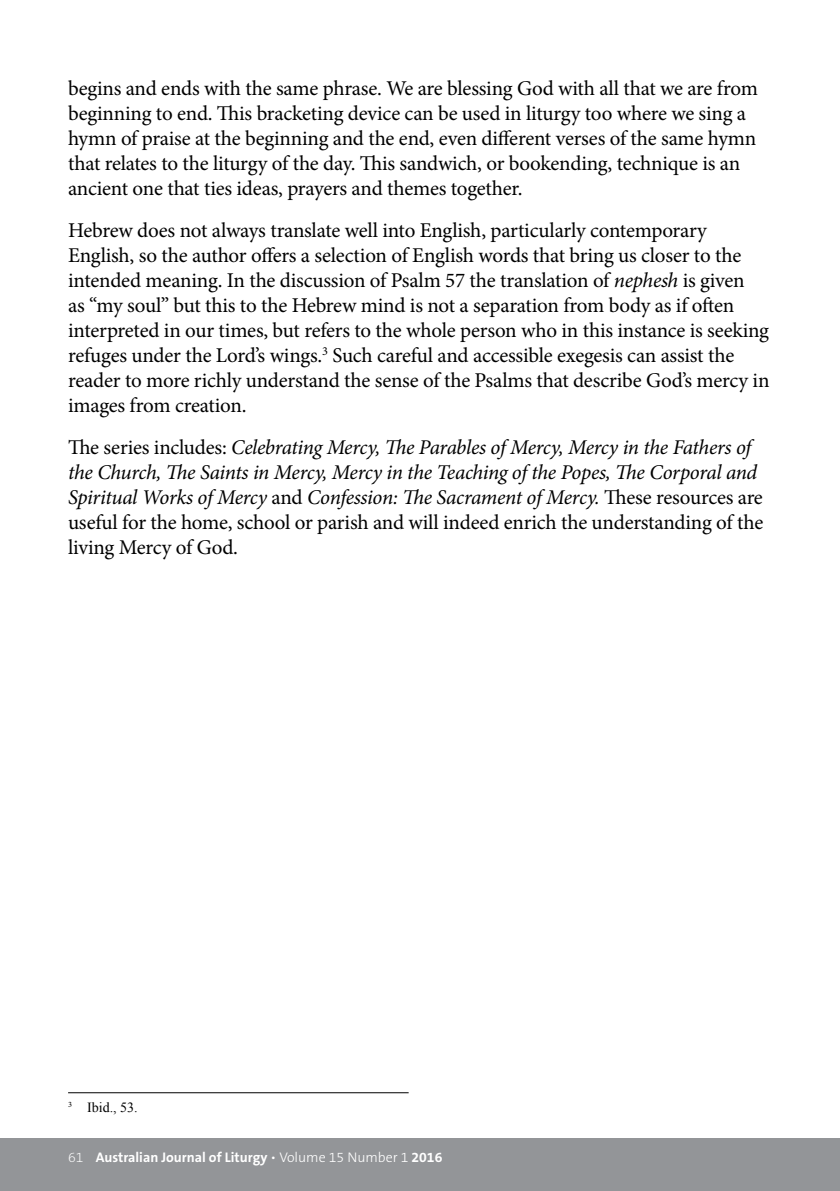
<style>
.page{position:relative;width:840px;height:1191px;background:#fff}
.page>*{position:absolute;margin:0;border:0;box-sizing:border-box;transform-origin:0 0}
.t1{font:21px/25px "Minion Pro";letter-spacing:-.01em;color:#000}
.t2{font:italic 21px/25px "Minion Pro";letter-spacing:-.02em;color:#000}
.t3{font:700 14px "The Sans B7";color:#fff}
.t4{font:14px "Times New Roman";color:#000}
.s1{font-style:italic}
.s2{font-style:normal}
.s3{font-family:"The Sans B2";font-weight:200}
.s4{font-family:"The Sans B3";font-weight:300}
</style>
<div class="page">
<div style="left:0;top:1138px;width:839px;height:53px;background:#939598"></div>
<hr style="left:68px;top:1092px;width:340px;height:1px;background:#000">
<p class="t1" style="left:68px;top:76px;width:691px">begins and ends with the same phrase. We are blessing God with all that we are from beginning to end. This bracketing device can be used in liturgy too where we sing a hymn of praise at the beginning and the end, even different verses of the same hymn that relates to the liturgy of the day. This sandwich, or bookending, technique is an ancient one that ties ideas, prayers and themes together.</p>
<p class="t1" style="left:68px;top:217px;width:702px">Hebrew does not always translate well into English, particularly contemporary English, so the author offers a selection of English words that bring us closer to the intended meaning. In the discussion of Psalm 57 the translation of <span class="s1">nephesh</span> is given<br>as “my soul” but this to the Hebrew mind is not a separation from body as if often interpreted in our times, but refers to the whole person who in this instance is seeking refuges under the Lord’s wings.<sup>3</sup> Such careful and accessible exegesis can assist the reader to more richly understand the sense of the Psalms that describe God’s mercy in images from creation.</p>
<p class="t2" style="left:68px;top:434px;width:696px"><span class="s2">The series includes:</span> Celebrating Mercy, The Parables of Mercy, Mercy in the Fathers of the Church, The Saints in Mercy, Mercy in the Teaching of the Popes, The Corporal and Spiritual Works of Mercy <span class="s2">and</span> Confession: The Sacrament of Mercy. <span class="s2">These resources are useful for the home, school or parish and will indeed enrich the understanding of the living Mercy of God.</span></p>
<p class="t4" style="left:68px;top:1097px;width:71px"><sup>3</sup> Ibid., 53.</p>
<p class="t3" style="left:68px;top:1149px;width:375px"><span class="s3">61</span> Australian Journal of Liturgy <span class="s3">•</span> <span class="s4">Volume 15 Number 1</span> 2016</p>
</div>
